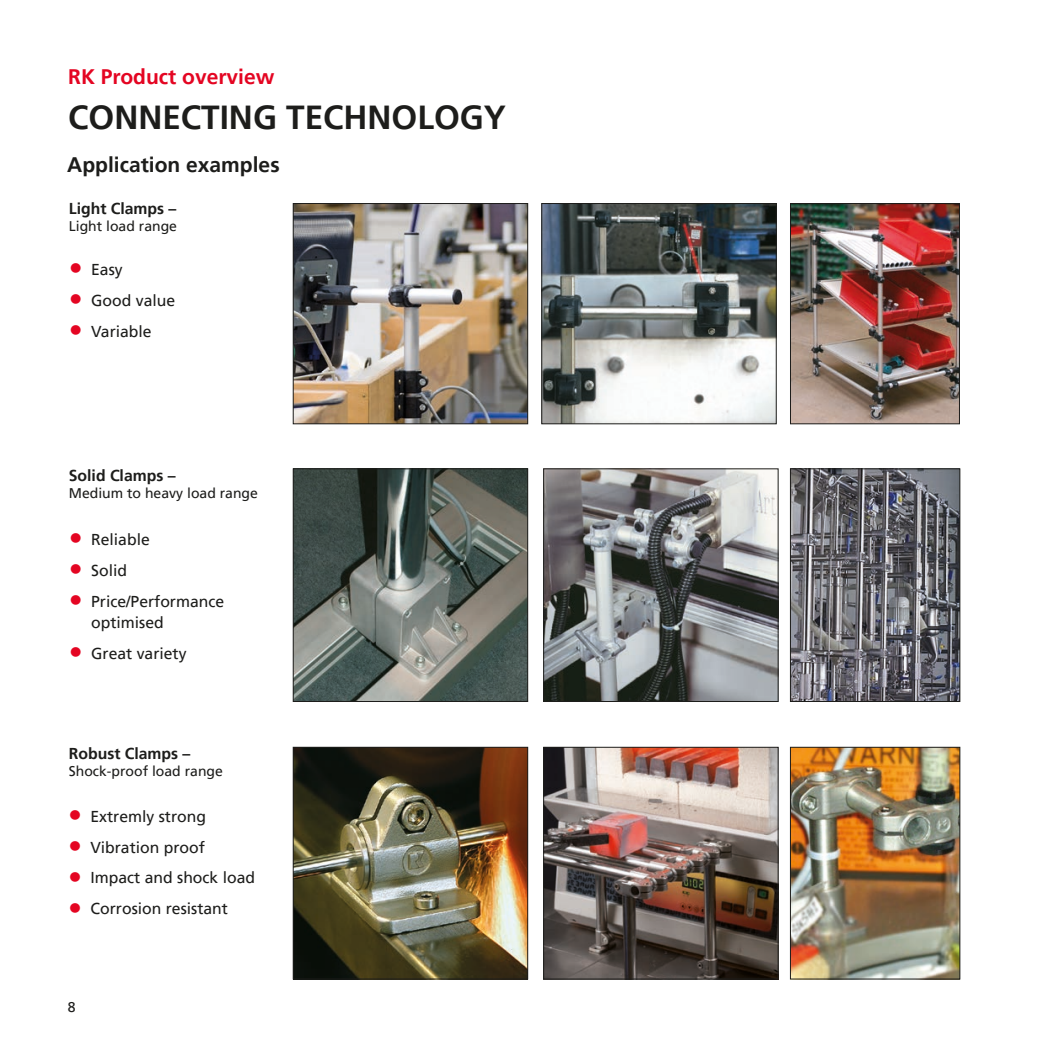
<style>
.page{position:relative;width:1042px;height:1042px;background:#fff}
.page>*{position:absolute;margin:0;border:0;box-sizing:border-box;transform-origin:0 0}
.t1{font:700 33.25px "Frutiger LT Pro";color:#1d1d1b}
.t2{font:700 21px "Frutiger LT Pro";color:#1d1d1b}
.t3{font:700 21px "Frutiger LT Pro";color:#e40522}
.t4{font:15.75px/21px "Frutiger LT Pro";color:#1d1d1b}
.t5{font:700 15.75px "Frutiger LT Pro";color:#1d1d1b}
.t6{font:14px "Frutiger LT Pro";color:#1d1d1b}
.s1{font-weight:700;font-size:28px;color:#e40522}
</style>
<div class="page">
<img style="left:295px;top:205px;width:231px;height:217px">
<div style="left:293px;top:203px;width:235px;height:221px;border:1px solid #1d1d1b"></div>
<img style="left:295px;top:470px;width:231px;height:230px">
<div style="left:293px;top:468px;width:235px;height:234px;border:1px solid #1d1d1b"></div>
<img style="left:295px;top:749px;width:231px;height:228px">
<div style="left:293px;top:747px;width:235px;height:232px;border:1px solid #1d1d1b"></div>
<img style="left:792px;top:205px;width:166px;height:217px">
<div style="left:790px;top:203px;width:170px;height:221px;border:1px solid #1d1d1b"></div>
<img style="left:792px;top:470px;width:166px;height:230px">
<div style="left:790px;top:468px;width:170px;height:234px;border:1px solid #1d1d1b"></div>
<img style="left:792px;top:749px;width:166px;height:228px">
<div style="left:790px;top:747px;width:170px;height:232px;border:1px solid #1d1d1b"></div>
<img style="left:543px;top:205px;width:231px;height:217px">
<div style="left:541px;top:203px;width:235px;height:221px;border:1px solid #1d1d1b"></div>
<img style="left:545px;top:470px;width:231px;height:230px">
<div style="left:543px;top:468px;width:235px;height:234px;border:1px solid #1d1d1b"></div>
<img style="left:545px;top:749px;width:231px;height:228px">
<div style="left:543px;top:747px;width:235px;height:232px;border:1px solid #1d1d1b"></div>
<h2 class="t3" style="left:68px;top:64px;width:208px">RK Product overview</h2>
<h1 class="t1" style="left:68px;top:98px;width:439px">CONNECTING TECHNOLOGY</h1>
<h2 class="t2" style="left:67px;top:152px;width:214px">Application examples</h2>
<p class="t5" style="left:69px;top:199px;width:109px">Light Clamps –</p>
<p class="t6" style="left:69px;top:218px;width:110px">Light load range</p>
<p class="t4" style="left:69px;top:259px;width:55px"><span class="s1">•</span> Easy</p>
<p class="t4" style="left:69px;top:290px;width:108px"><span class="s1">•</span> Good value</p>
<p class="t4" style="left:69px;top:321px;width:84px"><span class="s1">•</span> Variable</p>
<p class="t5" style="left:69px;top:466px;width:108px">Solid Clamps –</p>
<p class="t6" style="left:69px;top:484px;width:191px">Medium to heavy load range</p>
<p class="t4" style="left:69px;top:529px;width:82px"><span class="s1">•</span> Reliable</p>
<p class="t4" style="left:69px;top:560px;width:60px"><span class="s1">•</span> Solid</p>
<p class="t4" style="left:91px;top:591px;width:135px;text-indent:-22px"><span class="s1">•</span> Price/Performance optimised</p>
<p class="t4" style="left:69px;top:643px;width:119px"><span class="s1">•</span> Great variety</p>
<p class="t5" style="left:69px;top:744px;width:123px">Robust Clamps –</p>
<p class="t6" style="left:69px;top:762px;width:156px">Shock-proof load range</p>
<p class="t4" style="left:68px;top:805px;width:139px"><span class="s1">•</span> Extremly strong</p>
<p class="t4" style="left:68px;top:836px;width:138px"><span class="s1">•</span> Vibration proof</p>
<p class="t4" style="left:68px;top:867px;width:188px"><span class="s1">•</span> Impact and shock load</p>
<p class="t4" style="left:68px;top:898px;width:161px"><span class="s1">•</span> Corrosion resistant</p>
<p class="t6" style="left:68px;top:999px;width:9px">8</p>
</div>
